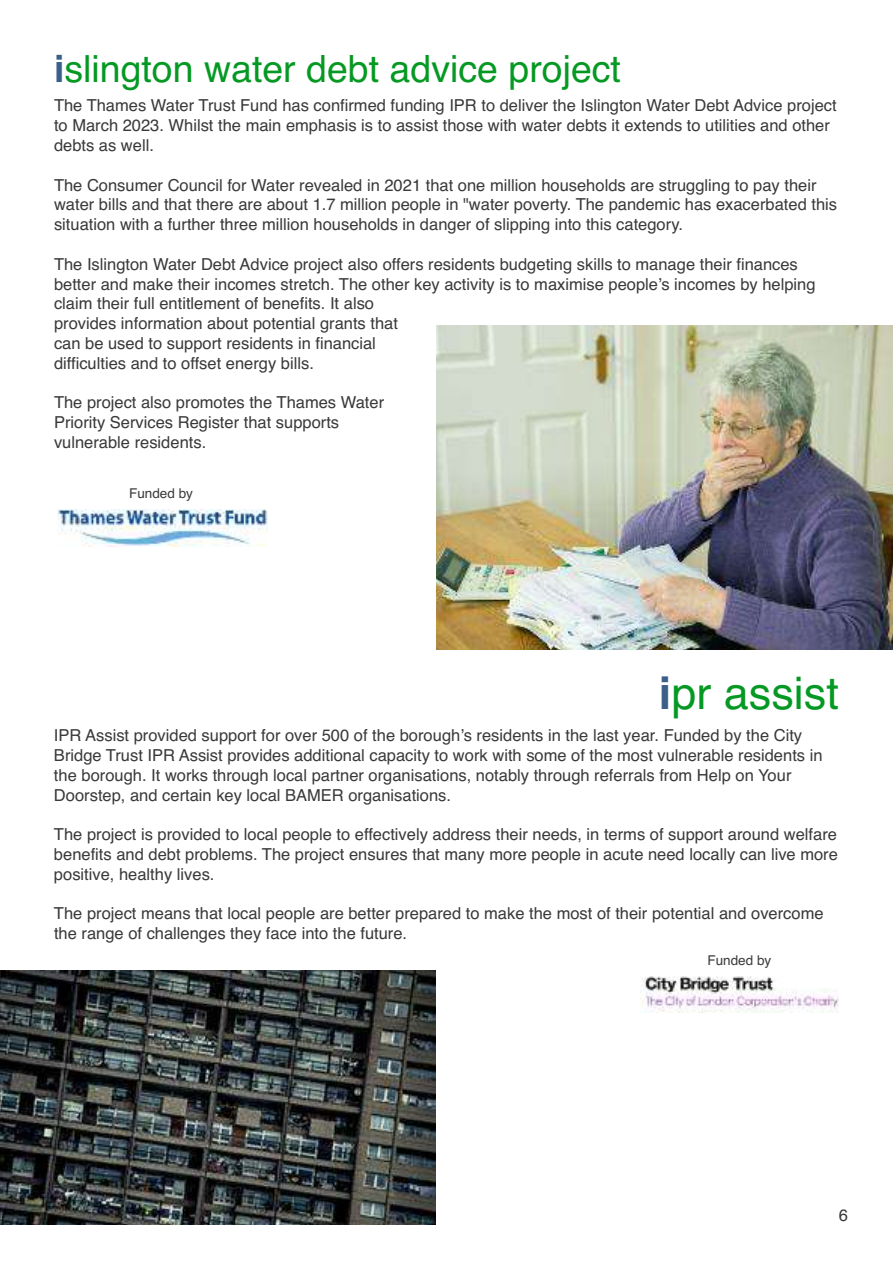
<style>
.page{position:relative;width:893px;height:1263px;background:#fff}
.page>*{position:absolute;margin:0;border:0;box-sizing:border-box;transform-origin:0 0}
.t1{font:45px "Helvetica";color:#059923}
.t2{font:37.5px "Helvetica";color:#059923}
.t3{font:16.5px/19.8px "Helvetica";color:#39383a}
.t4{font:13.5px "Helvetica";color:#39383a}
.s1{font-weight:700;color:#3b5f88}
</style>
<div class="page">
<img style="left:0;top:970px;width:435px;height:255px">
<img style="left:437px;top:326px;width:456px;height:324px">
<svg style="left:57px;top:509px;width:211px;height:38px"></svg>
<img style="left:58px;top:510px;width:210px;height:36px">
<img style="left:640px;top:976px;width:199px;height:36px">
<h2 class="t2" style="left:54px;top:47px;width:568px"><span class="s1">i</span>slington water debt advice project</h2>
<p class="t3" style="left:54px;top:96px;width:784px">The Thames Water Trust Fund has confirmed funding IPR to deliver the Islington Water Debt Advice project to March 2023. Whilst the main emphasis is to assist those with water debts it extends to utilities and other debts as well.</p>
<p class="t3" style="left:54px;top:175px;width:785px">The Consumer Council for Water revealed in 2021 that one million households are struggling to pay their water bills and that there are about 1.7 million people in "water poverty. The pandemic has exacerbated this situation with a further three million households in danger of slipping into this category.</p>
<p class="t3" style="left:54px;top:254px;width:763px">The Islington Water Debt Advice project also offers residents budgeting skills to manage their finances better and make their incomes stretch. The other key activity is to maximise people’s incomes by helping claim their full entitlement of benefits. It also<br>provides information about potential grants that<br>can be used to support residents in financial<br>difficulties and to offset energy bills.</p>
<p class="t3" style="left:54px;top:393px;width:332px">The project also promotes the Thames Water<br>Priority Services Register that supports vulnerable residents.</p>
<p class="t4" style="left:129px;top:485px;width:65px">Funded by</p>
<h1 class="t1" style="left:659px;top:667px;width:182px"><span class="s1">i</span>pr assist</h1>
<p class="t3" style="left:54px;top:726px;width:770px">IPR Assist provided support for over 500 of the borough’s residents in the last year. Funded by the City Bridge Trust IPR Assist provides additional capacity to work with some of the most vulnerable residents in the borough. It works through local partner organisations, notably through referrals from Help on Your Doorstep, and certain key local BAMER organisations.</p>
<p class="t3" style="left:54px;top:825px;width:785px;text-align:justify">The project is provided to local people to effectively address their needs, in terms of support around welfare benefits and debt problems. The project ensures that many more people in acute need locally can live more positive, healthy lives.</p>
<p class="t3" style="left:54px;top:904px;width:771px">The project means that local people are better prepared to make the most of their potential and overcome the range of challenges they face into the future.</p>
<p class="t4" style="left:707px;top:952px;width:65px">Funded by</p>
<p class="t3" style="left:839px;top:1206px;width:11px">6</p>
</div>
